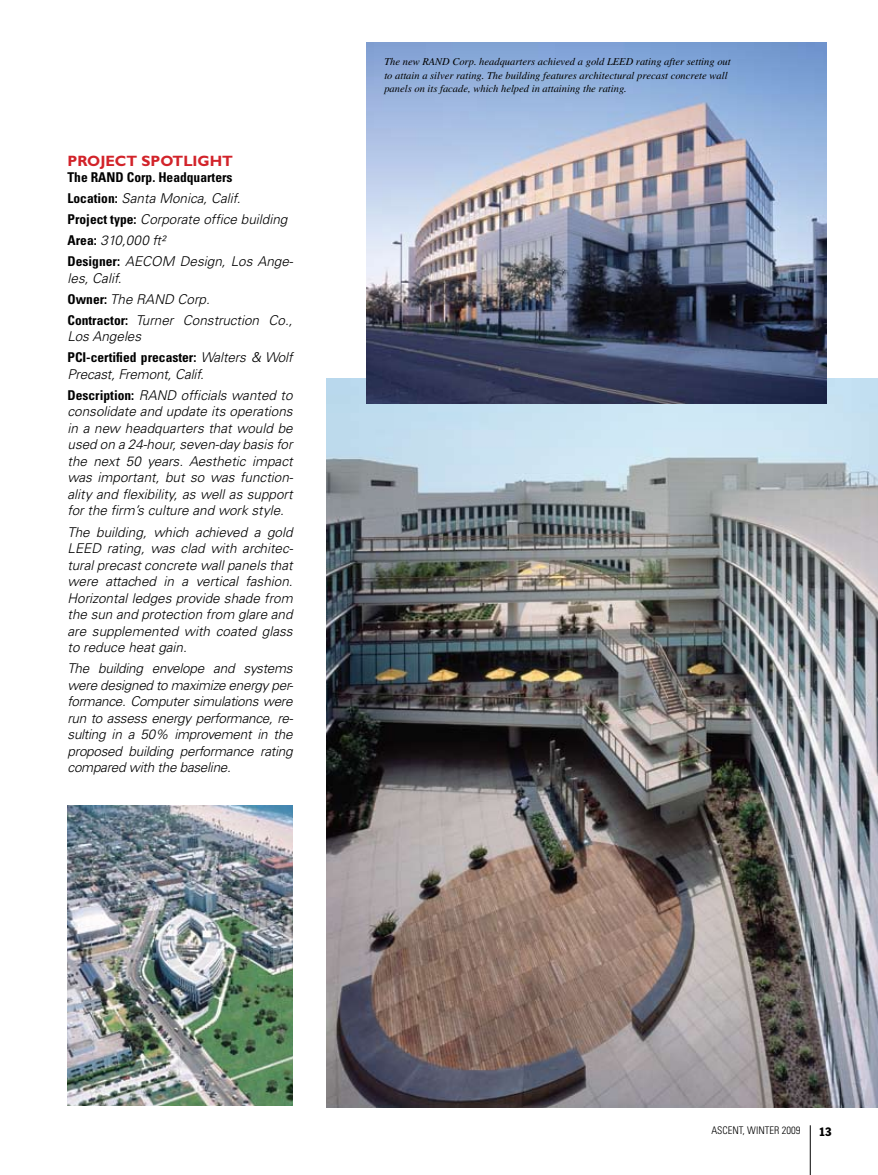
<style>
.page{position:relative;width:878px;height:1175px;background:#fff}
.page>*{position:absolute;margin:0;border:0;box-sizing:border-box;transform-origin:0 0}
.t1{font:700 15px "Gill Sans";color:#d2232a}
.t2{font:italic 300 13.5px/16.5px "Univers";color:#000}
.t3{font:700 condensed 13.5px/21px "Univers";color:#000}
.t4{font:condensed 12px "Franklin Gothic";color:#000}
.t5{font:italic 10.5px/13.5px "Times";color:#000}
.t6{font:300 condensed 10.5px "Univers";color:#000}
.s1{font-weight:700;font-style:normal;font-stretch:condensed}
.s2{font-weight:300;font-style:italic;font-stretch:normal}
</style>
<div class="page">
<hr style="left:810px;top:1125px;width:1px;height:49px;background:#000">
<img style="left:326px;top:379px;width:552px;height:728px">
<img style="left:68px;top:806px;width:224px;height:299px">
<img style="left:366px;top:42px;width:460px;height:362px">
<p class="t1" style="left:68px;top:152px;width:167px">PROJECT SPOTLIGHT</p>
<p class="t2" style="left:68px;top:167px;width:227px;line-height:21px"><span class="s1">The RAND Corp. Headquarters<br>Location:</span> Santa Monica, Calif.<br><span class="s1">Project type:</span> Corporate office building<br><span class="s1">Area:</span> 310,000 ft²<br><span class="s1">Designer:</span> AECOM Design, Los Ange-</p>
<p class="t2" style="left:68px;top:267px;width:227px;line-height:21px">les, Calif.<br><span class="s1">Owner:</span> The RAND Corp.<br><span class="s1">Contractor:</span> Turner Construction Co.,</p>
<p class="t3" style="left:68px;top:326px;width:227px"><span class="s2">Los Angeles<br></span>PCI-certified precaster: <span class="s2">Walters &amp; Wolf</span></p>
<p class="t2" style="left:68px;top:364px;width:226px;line-height:21px">Precast, Fremont, Calif.<br><span class="s1">Description:</span> RAND officials wanted to</p>
<p class="t2" style="left:68px;top:403px;width:227px;text-align:justify">consolidate and update its operations in a new headquarters that would be used on a 24-hour, seven-day basis for the next 50 years. Aesthetic impact was important, but so was function&shy;ality and flexibility, as well as support for the firm’s culture and work style.</p>
<p class="t2" style="left:68px;top:523px;width:227px;text-align:justify">The building, which achieved a gold LEED rating, was clad with architec&shy;tural precast concrete wall panels that were attached in a vertical fashion.<br>Horizontal ledges provide shade from the sun and protection from glare and are supplemented with coated glass to reduce heat gain.</p>
<p class="t2" style="left:68px;top:660px;width:227px;text-align:justify">The building envelope and systems were designed to maximize energy per&shy;formance. Computer simulations were run to assess energy performance, re&shy;sulting in a 50% improvement in the proposed building performance rating compared with the baseline.</p>
<p class="t5" style="left:384px;top:55px;width:348px">The new RAND Corp. headquarters achieved a gold LEED rating after setting out to attain a silver rating. The building features architectural precast concrete wall panels on its facade, which helped in attaining the rating.</p>
<p class="t6" style="left:711px;top:1124px;width:90px">ASCENT, WINTER 2009</p>
<p class="t4" style="left:818px;top:1124px;width:14px">13</p>
</div>
